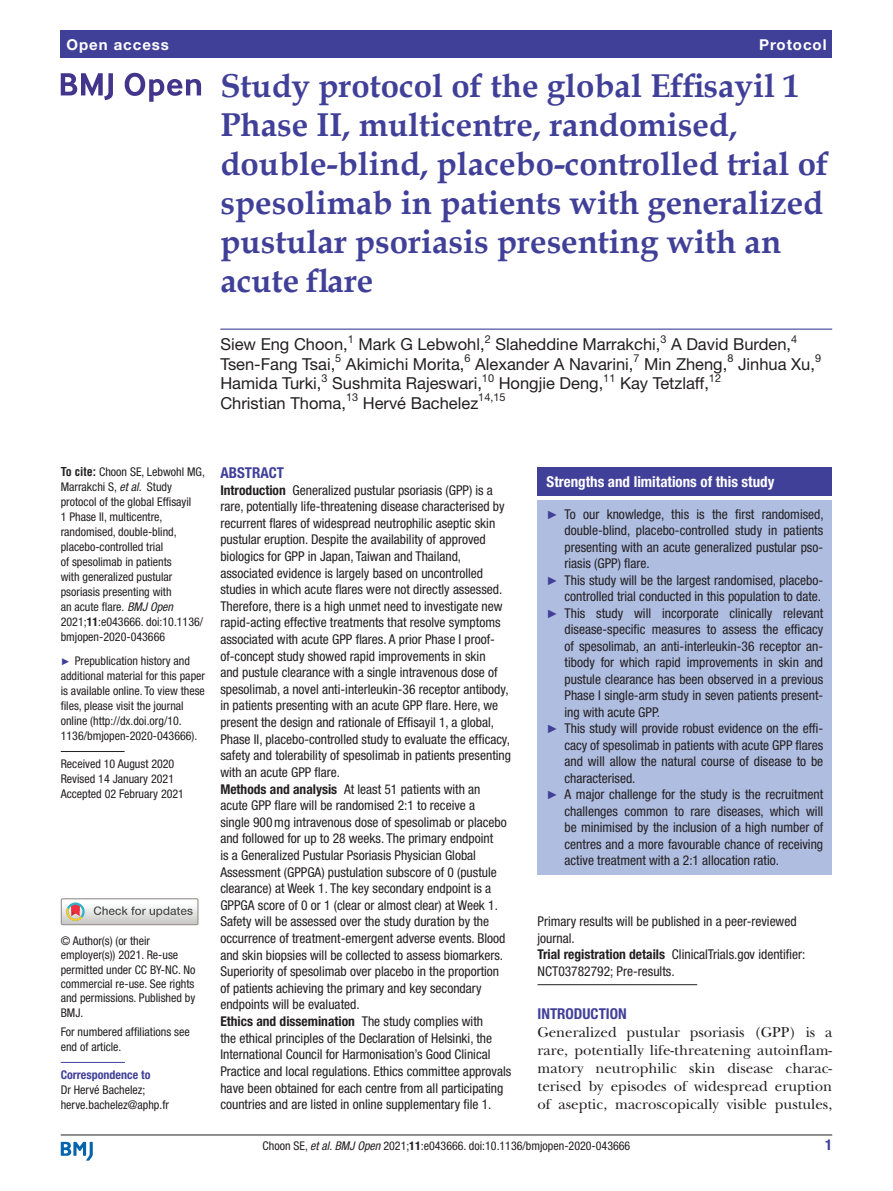
<style>
.page{position:relative;width:893px;height:1191px;background:#fff}
.page>*{position:absolute;margin:0;border:0;box-sizing:border-box;transform-origin:0 0}
.t1{font:700 33px/39px "Book Antiqua";color:#414099}
.t2{font:16.5px "Helvetica Neue LT Std";color:#231f20}
.t3{font:15px/18px "New Baskerville";color:#231f20;text-align:justify}
.t4{font:700 condensed 15px "Helvetica Neue LT Std";color:#fff}
.t5{font:700 condensed 15px "Helvetica Neue LT Std";color:#414099}
.t6{font:700 15px "Helvetica Neue LT Std";letter-spacing:.065em;color:#fff}
.t7{font:condensed 13.5px/16.6px "Helvetica Neue LT Std";color:#231f20}
.t8{font:condensed 12px/15px "Helvetica Neue LT Std";color:#231f20}
.t9{font:700 condensed 12px "Helvetica Neue LT Std";color:#414099}
.t10{font:10.95px "Helvetica Neue LT Std";color:#231f20}
.s1{font-family:"Helvetica LT Std";font-weight:700}
.s2{font-style:italic}
.s3{font-weight:700}
.s4{font-family:"Arial";font-stretch:normal;font-size:9.75px;color:#414099}
.s5{font-family:"Arial";font-stretch:normal;font-size:12px;color:#414099}
</style>
<div class="page">
<hr style="left:61px;top:1134px;width:771px;height:1px;background:#231f20">
<svg style="left:61px;top:1141px;width:32px;height:19px"></svg>
<div style="left:61px;top:31px;width:771px;height:27px;background:#414099"></div>
<hr style="left:220px;top:328px;width:612px;height:2px;background:#414099">
<hr style="left:61px;top:751px;width:64px;height:1px;background:#231f20">
<hr style="left:61px;top:1062px;width:64px;height:1px;background:#414099">
<svg style="left:61px;top:73px;width:52px;height:27px"></svg>
<svg style="left:125px;top:73px;width:76px;height:29px"></svg>
<div style="left:61px;top:898px;width:138px;height:27px;border:1px solid #969090"></div>
<svg style="left:61px;top:898px;width:137px;height:26px"></svg>
<hr style="left:538px;top:984px;width:159px;height:1px;background:#231f20">
<div style="left:538px;top:467px;width:294px;height:29px;background:#414099"></div>
<div style="left:538px;top:500px;width:294px;height:374px;background:#afbde1"></div>
<p class="t6" style="left:66px;top:35px;width:104px">Open access</p>
<p class="t6" style="left:759px;top:35px;width:69px">Protocol</p>
<h1 class="t1" style="left:220px;top:66px;width:610px">Study protocol of the global Effisayil 1<br>Phase II, multicentre, randomised, double-blind, placebo-controlled trial of spesolimab in patients with generalized pustular psoriasis presenting with an acute flare</h1>
<p class="t2" style="left:220px;top:335px;width:129px">Siew Eng Choon,</p>
<p class="t10" style="left:348px;top:332px;width:8px">1</p>
<p class="t2" style="left:358px;top:335px;width:128px">Mark G Lebwohl,</p>
<p class="t10" style="left:485px;top:332px;width:8px">2</p>
<p class="t2" style="left:495px;top:335px;width:167px">Slaheddine Marrakchi,</p>
<p class="t10" style="left:660px;top:332px;width:8px">3</p>
<p class="t2" style="left:671px;top:335px;width:122px">A David Burden,</p>
<p class="t10" style="left:791px;top:332px;width:8px">4</p>
<p class="t2" style="left:220px;top:354px;width:116px">Tsen-Fang Tsai,</p>
<p class="t10" style="left:335px;top:352px;width:8px">5</p>
<p class="t2" style="left:346px;top:354px;width:120px">Akimichi Morita,</p>
<p class="t10" style="left:465px;top:352px;width:8px">6</p>
<p class="t2" style="left:475px;top:354px;width:160px">Alexander A Navarini,</p>
<p class="t10" style="left:633px;top:352px;width:8px">7</p>
<p class="t2" style="left:644px;top:354px;width:85px">Min Zheng,</p>
<p class="t10" style="left:727px;top:352px;width:8px">8</p>
<p class="t2" style="left:738px;top:354px;width:79px">Jinhua Xu,</p>
<p class="t10" style="left:815px;top:352px;width:8px">9</p>
<p class="t2" style="left:220px;top:374px;width:103px">Hamida Turki,</p>
<p class="t10" style="left:322px;top:371px;width:8px">3</p>
<p class="t2" style="left:332px;top:374px;width:151px">Sushmita Rajeswari,</p>
<p class="t10" style="left:482px;top:371px;width:14px">10</p>
<p class="t2" style="left:499px;top:374px;width:106px">Hongjie Deng,</p>
<p class="t10" style="left:603px;top:371px;width:14px">11</p>
<p class="t2" style="left:620px;top:374px;width:90px">Kay Tetzlaff,</p>
<p class="t10" style="left:709px;top:371px;width:14px">12</p>
<p class="t2" style="left:220px;top:393px;width:127px">Christian Thoma,</p>
<p class="t10" style="left:346px;top:391px;width:14px">13</p>
<p class="t2" style="left:363px;top:393px;width:117px">Hervé Bachelez</p>
<p class="t10" style="left:478px;top:391px;width:29px">14,15</p>
<p class="t8" style="left:61px;top:464px;width:146px"><span class="s1">To cite:</span> Choon SE, Lebwohl MG,<br>Marrakchi S, <span class="s2">et al</span>. Study protocol of the global Effisayil<br>1 Phase II, multicentre, randomised, double-blind, placebo-controlled trial<br>of spesolimab in patients<br>with generalized pustular psoriasis presenting with<br>an acute flare. <span class="s2">BMJ Open<br></span>2021;<span class="s3">11</span>:e043666. doi:10.1136/ bmjopen-2020-043666</p>
<p class="t8" style="left:61px;top:653px;width:146px"><span class="s4">►</span> Prepublication history and additional material for this paper is available online. To view these files, please visit the journal online (http://dx.doi.org/10.<br>1136/bmjopen-2020-043666).</p>
<p class="t8" style="left:61px;top:756px;width:125px">Received 10 August 2020<br>Revised 14 January 2021<br>Accepted 02 February 2021</p>
<p class="t8" style="left:61px;top:933px;width:136px;line-height:14.4px">© Author(s) (or their employer(s)) 2021. Re-use permitted under CC BY-NC. No commercial re-use. See rights and permissions. Published by<br>BMJ.</p>
<p class="t8" style="left:61px;top:1024px;width:130px">For numbered affiliations see end of article.</p>
<p class="t9" style="left:61px;top:1067px;width:91px">Correspondence to</p>
<p class="t8" style="left:61px;top:1082px;width:110px">Dr Hervé Bachelez; herve.bachelez@aphp.fr</p>
<p class="t5" style="left:220px;top:463px;width:65px">ABSTRACT</p>
<p class="t7" style="left:220px;top:481px;width:292px"><span class="s3">Introduction</span> Generalized pustular psoriasis (GPP) is a rare, potentially life-threatening disease characterised by recurrent flares of widespread neutrophilic aseptic skin pustular eruption. Despite the availability of approved biologics for GPP in Japan, Taiwan and Thailand, associated evidence is largely based on uncontrolled studies in which acute flares were not directly assessed.<br>Therefore, there is a high unmet need to investigate new rapid-acting effective treatments that resolve symptoms associated with acute GPP flares. A prior Phase I proof&shy;of-concept study showed rapid improvements in skin<br>and pustule clearance with a single intravenous dose of spesolimab, a novel anti-interleukin-36 receptor antibody, in patients presenting with an acute GPP flare. Here, we present the design and rationale of Effisayil 1, a global, Phase II, placebo-controlled study to evaluate the efficacy, safety and tolerability of spesolimab in patients presenting with an acute GPP flare.<br><span class="s3">Methods and analysis</span> At least 51 patients with an acute GPP flare will be randomised 2:1 to receive a<br>single 900mg intravenous dose of spesolimab or placebo and followed for up to 28 weeks. The primary endpoint<br>is a Generalized Pustular Psoriasis Physician Global Assessment (GPPGA) pustulation subscore of 0 (pustule clearance) at Week 1. The key secondary endpoint is a GPPGA score of 0 or 1 (clear or almost clear) at Week 1.<br>Safety will be assessed over the study duration by the occurrence of treatment-emergent adverse events. Blood and skin biopsies will be collected to assess biomarkers.<br>Superiority of spesolimab over placebo in the proportion of patients achieving the primary and key secondary endpoints will be evaluated.<br><span class="s3">Ethics and dissemination</span> The study complies with<br>the ethical principles of the Declaration of Helsinki, the International Council for Harmonisation’s Good Clinical Practice and local regulations. Ethics committee approvals have been obtained for each centre from all participating countries and are listed in online supplementary file 1.</p>
<p class="t4" style="left:547px;top:472px;width:229px">Strengths and limitations of this study</p>
<p class="t7" style="left:547px;top:505px;width:279px"><span class="s5">►</span> To our knowledge, this is the first randomised,</p>
<p class="t7" style="left:565px;top:522px;width:260px">double-blind, placebo-controlled study in patients</p>
<p class="t7" style="left:565px;top:538px;width:260px">presenting with an acute generalized pustular pso-</p>
<p class="t7" style="left:565px;top:555px;width:87px">riasis (GPP) flare.</p>
<p class="t7" style="left:547px;top:571px;width:278px"><span class="s5">►</span> This study will be the largest randomised, placebo-</p>
<p class="t7" style="left:565px;top:588px;width:258px">controlled trial conducted in this population to date.</p>
<p class="t7" style="left:547px;top:604px;width:278px"><span class="s5">►</span> This study will incorporate clinically relevant</p>
<p class="t7" style="left:565px;top:621px;width:260px">disease-specific measures to assess the efficacy</p>
<p class="t7" style="left:565px;top:637px;width:260px">of spesolimab, an anti-interleukin-36 receptor an-</p>
<p class="t7" style="left:565px;top:654px;width:260px">tibody for which rapid improvements in skin and</p>
<p class="t7" style="left:565px;top:670px;width:260px">pustule clearance has been observed in a previous</p>
<p class="t7" style="left:565px;top:687px;width:260px">Phase I single-arm study in seven patients present-</p>
<p class="t7" style="left:565px;top:703px;width:97px">ing with acute GPP.</p>
<p class="t7" style="left:547px;top:720px;width:278px"><span class="s5">►</span> This study will provide robust evidence on the effi-</p>
<p class="t7" style="left:565px;top:736px;width:260px">cacy of spesolimab in patients with acute GPP flares</p>
<p class="t7" style="left:565px;top:753px;width:260px">and will allow the natural course of disease to be</p>
<p class="t7" style="left:565px;top:769px;width:72px">characterised.</p>
<p class="t7" style="left:547px;top:786px;width:278px"><span class="s5">►</span> A major challenge for the study is the recruitment</p>
<p class="t7" style="left:565px;top:802px;width:260px">challenges common to rare diseases, which will</p>
<p class="t7" style="left:565px;top:819px;width:260px">be minimised by the inclusion of a high number of</p>
<p class="t7" style="left:565px;top:835px;width:260px">centres and a more favourable chance of receiving</p>
<p class="t7" style="left:565px;top:852px;width:216px">active treatment with a 2:1 allocation ratio.</p>
<p class="t7" style="left:538px;top:913px;width:269px">Primary results will be published in a peer-reviewed journal.<br><span class="s3">Trial registration details</span> ClinicalTrials.gov identifier:<br>NCT03782792; Pre-results.</p>
<p class="t5" style="left:538px;top:1005px;width:91px">INTRODUCTION</p>
<p class="t3" style="left:538px;top:1023px;width:296px">Generalized pustular psoriasis (GPP) is a rare, potentially life-threatening autoinflam&shy;matory neutrophilic skin disease charac&shy;terised by episodes of widespread eruption of aseptic, macroscopically visible pustules,</p>
<p class="t8" style="left:263px;top:1137px;width:369px">Choon SE, <span class="s2">et al</span>. <span class="s2">BMJ Open</span> 2021;<span class="s3">11</span>:e043666. doi:10.1136/bmjopen-2020-043666</p>
<p class="t5" style="left:825px;top:1135px;width:9px">1</p>
</div>
